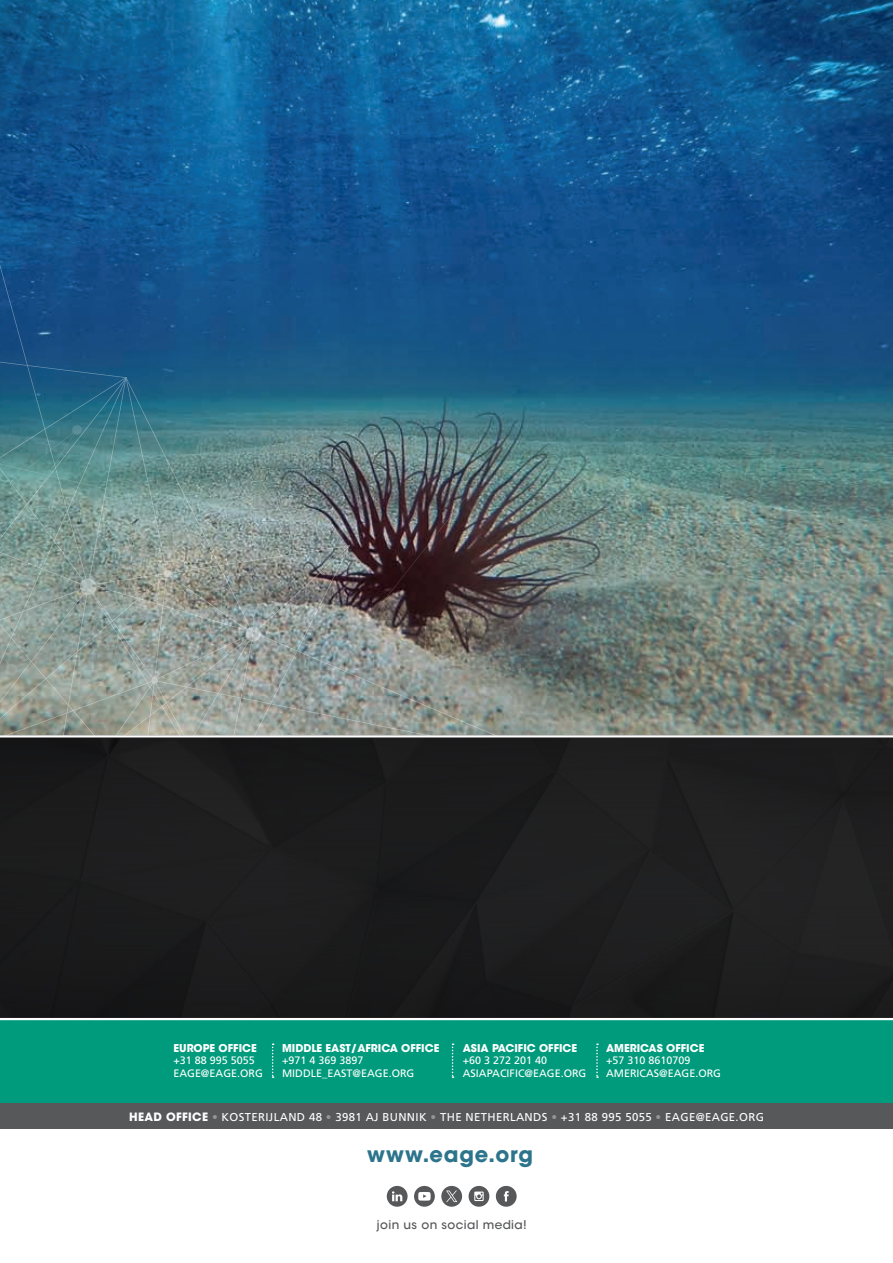
<style>
.page{position:relative;width:893px;height:1263px;background:#fff}
.page>*{position:absolute;margin:0;border:0;box-sizing:border-box;transform-origin:0 0}
.t1{font:700 21px "ITC Avant Garde Std";letter-spacing:.035em;color:#2c748c}
.t2{font:500 12px "ITC Avant Garde Std";letter-spacing:.03em;color:#57585a}
.t3{font:11.4px "Frutiger LT Std";letter-spacing:.03em;color:#fff}
.t4{font:10.8px/12.9px "Frutiger LT Std";color:#fff}
.t5{font:700 10.8px "ITC Avant Garde Std";color:#fff}
.s1{font-family:"ITC Avant Garde Std";font-weight:700}
.s2{color:#939598}
</style>
<div class="page">
<img style="left:0;top:0;width:893px;height:735px">
<div style="left:0;top:735px;width:893px;height:283px;background:#1c1c1d"></div>
<div style="left:0;top:1019px;width:893px;height:83px;background:#009b7c"></div>
<hr style="left:0;top:735px;width:893px;height:2px;background:#fff">
<hr style="left:0;top:1018px;width:893px;height:2px;background:#fff">
<div style="left:0;top:1103px;width:893px;height:26px;background:#57585a"></div>
<img style="left:0;top:171px;width:556px;height:564px">
<svg style="left:596px;top:1043px;width:2px;height:35px"></svg>
<svg style="left:452px;top:1043px;width:2px;height:35px"></svg>
<svg style="left:272px;top:1043px;width:2px;height:35px"></svg>
<svg style="left:441px;top:1186px;width:21px;height:21px"></svg>
<svg style="left:469px;top:1186px;width:20px;height:21px"></svg>
<svg style="left:496px;top:1186px;width:21px;height:21px"></svg>
<svg style="left:387px;top:1186px;width:21px;height:21px"></svg>
<svg style="left:414px;top:1186px;width:21px;height:21px"></svg>
<p class="t5" style="left:173px;top:1040px;width:85px">EUROPE OFFICE</p>
<p class="t4" style="left:173px;top:1054px;width:91px">+31 88 995 5055<br>EAGE@EAGE.ORG</p>
<p class="t5" style="left:282px;top:1040px;width:159px">MIDDLE EAST/AFRICA OFFICE</p>
<p class="t4" style="left:282px;top:1054px;width:134px">+971 4 369 3897<br>MIDDLE_EAST@EAGE.ORG</p>
<p class="t5" style="left:463px;top:1040px;width:116px">ASIA PACIFIC OFFICE</p>
<p class="t4" style="left:463px;top:1054px;width:125px">+60 3 272 201 40<br>ASIAPACIFIC@EAGE.ORG</p>
<p class="t5" style="left:606px;top:1040px;width:100px">AMERICAS OFFICE</p>
<p class="t4" style="left:606px;top:1054px;width:116px">+57 310 8610709<br>AMERICAS@EAGE.ORG</p>
<p class="t3" style="left:129px;top:1110px;width:636px"><span class="s1">HEAD OFFICE</span> <span class="s2">•</span> KOSTERIJLAND 48 <span class="s2">•</span> 3981 AJ BUNNIK <span class="s2">•</span> THE NETHERLANDS <span class="s2">•</span> +31 88 995 5055 <span class="s2">•</span> EAGE@EAGE.ORG</p>
<h1 class="t1" style="left:367px;top:1141px;width:167px">www.eage.org</h1>
<p class="t2" style="left:377px;top:1217px;width:152px">join us on social media!</p>
</div>
